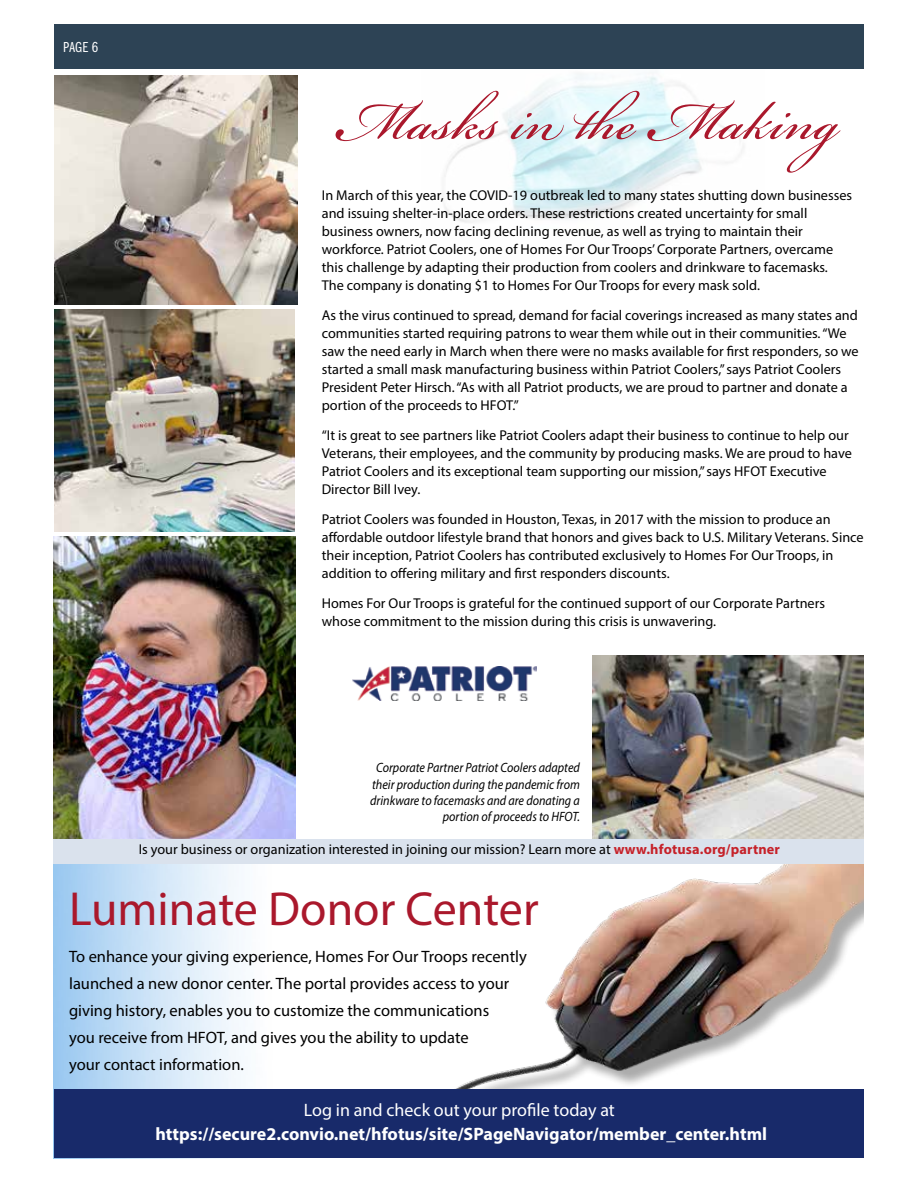
<style>
.page{position:relative;width:918px;height:1188px;background:#fff}
.page>*{position:absolute;margin:0;border:0;box-sizing:border-box;transform-origin:0 0}
.t1{font:84px "Bickham Script Pro 3";letter-spacing:.01em;color:#aa182c}
.t2{font:48px "Myriad Pro";color:#aa182c}
.t3{font:700 18px "Myriad Pro";color:#fff}
.t4{font:18px "Myriad Pro";color:#fff}
.t5{font:16.5px/27px "Myriad Pro";color:#000}
.t6{font:15px "Franklin Gothic URW Com Boo";color:#fff}
.t7{font:14.25px/18px "Myriad Pro";color:#000}
.t8{font:italic 13.5px/16.2px "Myriad Pro";color:#000;text-align:right;scale:.9 1}
.s1{font-weight:700;color:#c62129}
</style>
<div class="page">
<img style="left:53px;top:864px;width:339px;height:294px">
<img style="left:422px;top:68px;width:342px;height:155px">
<div style="left:54px;top:24px;width:810px;height:44px;background:#2d4355"></div>
<img style="left:353px;top:667px;width:183px;height:34px">
<img style="left:53px;top:537px;width:243px;height:303px">
<img style="left:592px;top:656px;width:272px;height:184px">
<img style="left:54px;top:76px;width:243px;height:228px">
<img style="left:54px;top:310px;width:240px;height:221px">
<img style="left:392px;top:864px;width:472px;height:226px">
<div style="left:53px;top:840px;width:811px;height:24px;background:#dae2ed"></div>
<div style="left:55px;top:1090px;width:809px;height:68px;background:#182a6a"></div>
<p class="t6" style="left:63px;top:37px;width:36px">PAGE 6</p>
<h1 class="t1" style="left:338px;top:60px;width:501px">Masks in the Making</h1>
<p class="t7" style="left:322px;top:186px;width:532px">In March of this year, the COVID-19 outbreak led to many states shutting down businesses and issuing shelter-in-place orders. These restrictions created uncertainty for small business owners, now facing declining revenue, as well as trying to maintain their workforce. Patriot Coolers, one of Homes For Our Troops’ Corporate Partners, overcame this challenge by adapting their production from coolers and drinkware to facemasks.<br>The company is donating $1 to Homes For Our Troops for every mask sold.</p>
<p class="t7" style="left:322px;top:306px;width:538px">As the virus continued to spread, demand for facial coverings increased as many states and communities started requiring patrons to wear them while out in their communities. “We saw the need early in March when there were no masks available for first responders, so we started a small mask manufacturing business within Patriot Coolers,” says Patriot Coolers President Peter Hirsch. “As with all Patriot products, we are proud to partner and donate a portion of the proceeds to HFOT.”</p>
<p class="t7" style="left:322px;top:426px;width:532px">“It is great to see partners like Patriot Coolers adapt their business to continue to help our Veterans, their employees, and the community by producing masks. We are proud to have Patriot Coolers and its exceptional team supporting our mission,” says HFOT Executive Director Bill Ivey.</p>
<p class="t7" style="left:322px;top:510px;width:543px">Patriot Coolers was founded in Houston, Texas, in 2017 with the mission to produce an affordable outdoor lifestyle brand that honors and gives back to U.S. Military Veterans. Since their inception, Patriot Coolers has contributed exclusively to Homes For Our Troops, in addition to offering military and first responders discounts.</p>
<p class="t7" style="left:322px;top:594px;width:505px">Homes For Our Troops is grateful for the continued support of our Corporate Partners whose commitment to the mission during this crisis is unwavering.</p>
<p class="t8" style="left:370px;top:760px;width:235px">Corporate Partner Patriot Coolers adapted their production during the pandemic from drinkware to facemasks and are donating a portion of proceeds to HFOT.</p>
<p class="t7" style="left:139px;top:840px;width:643px">Is your business or organization interested in joining our mission? Learn more at <span class="s1">www.hfotusa.org/partner</span></p>
<h2 class="t2" style="left:69px;top:879px;width:471px">Luminate Donor Center</h2>
<p class="t5" style="left:69px;top:943px;width:459px">To enhance your giving experience, Homes For Our Troops recently launched a new donor center. The portal provides access to your giving history, enables you to customize the communications<br>you receive from HFOT, and gives you the ability to update<br>your contact information.</p>
<p class="t4" style="left:304px;top:1099px;width:313px">Log in and check out your profile today at</p>
<p class="t3" style="left:155px;top:1122px;width:613px">https://secure2.convio.net/hfotus/site/SPageNavigator/member_center.html</p>
</div>
